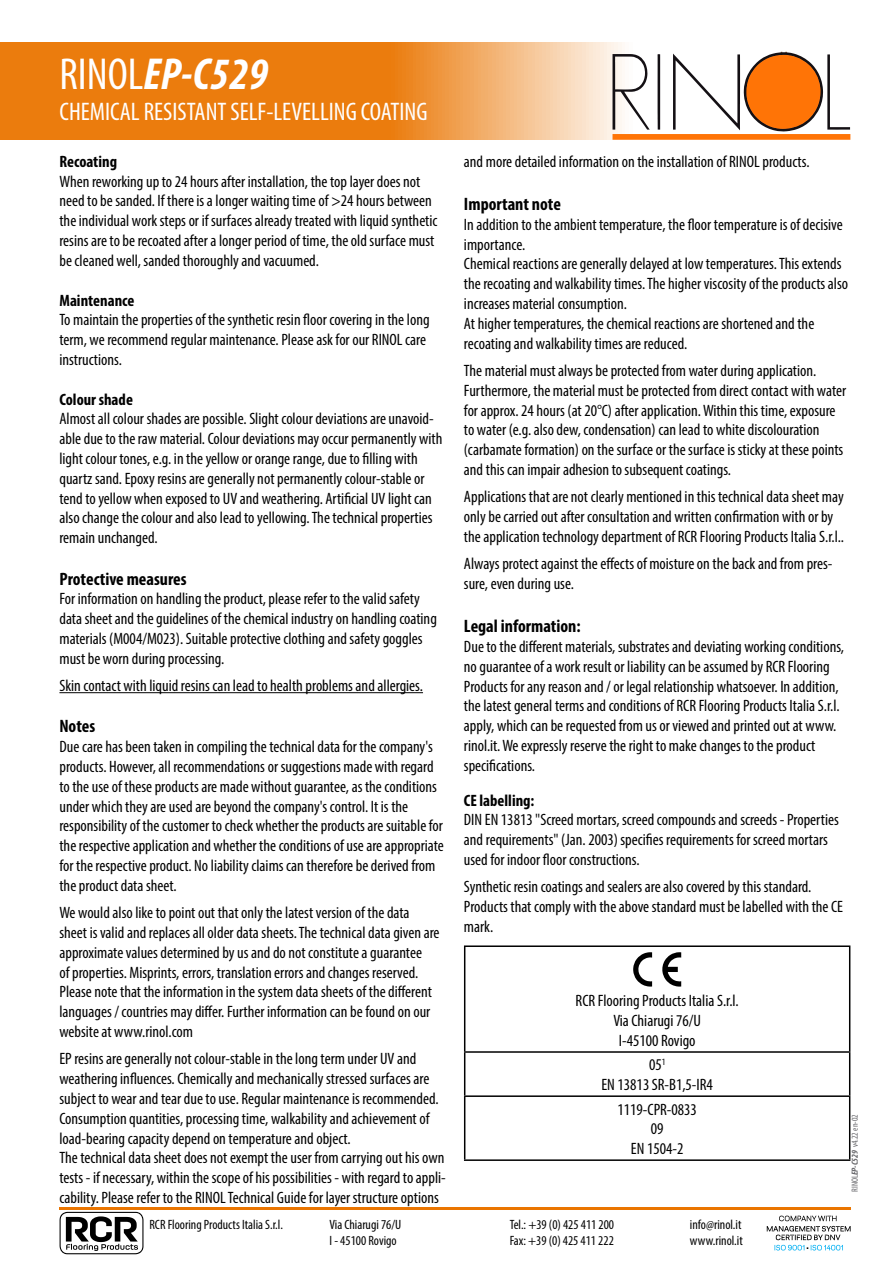
<style>
.page{position:relative;width:893px;height:1263px;background:#fff}
.page>*{position:absolute;margin:0;border:0;box-sizing:border-box;transform-origin:0 0}
.t1{font:italic 700 condensed 45px "Myriad Pro";color:#fff}
.t2{font:condensed 25.5px "Myriad Pro";color:#fff}
.t3{font:700 condensed 18px "Myriad Pro";color:#000}
.t4{font:condensed 16.5px/19.8px "Myriad Pro";color:#000}
.t5{font:700 condensed 16.5px "Myriad Pro";color:#000}
.t6{font:condensed 13.5px/16.2px "Myriad Pro";color:#000}
.t7{font:condensed 9px "Myriad Pro";color:#67676b}
.s1{font-weight:400;font-style:normal}
.s2{font-weight:700;font-style:italic}
</style>
<div class="page">
<hr style="left:59px;top:692px;width:364px;height:1px;background:#000">
<hr style="left:464px;top:945px;width:386px;height:2px;background:#000">
<hr style="left:464px;top:947px;width:1px;height:104px;background:#000">
<hr style="left:849px;top:947px;width:1px;height:104px;background:#000">
<hr style="left:464px;top:1051px;width:386px;height:2px;background:#000">
<hr style="left:464px;top:1053px;width:1px;height:42px;background:#000">
<hr style="left:849px;top:1053px;width:1px;height:42px;background:#000">
<hr style="left:464px;top:1095px;width:386px;height:2px;background:#000">
<hr style="left:464px;top:1097px;width:1px;height:62px;background:#000">
<hr style="left:849px;top:1097px;width:1px;height:62px;background:#000">
<hr style="left:464px;top:1159px;width:386px;height:2px;background:#000">
<svg style="left:633px;top:952px;width:19px;height:34px"></svg>
<svg style="left:662px;top:952px;width:19px;height:34px"></svg>
<hr style="left:59px;top:1207px;width:791px;height:2px;background:#ea7500">
<svg style="left:0;top:42px;width:851px;height:98px;background:#ef9943"></svg>
<svg style="left:612px;top:54px;width:38px;height:76px"></svg>
<svg style="left:657px;top:54px;width:3px;height:76px"></svg>
<svg style="left:673px;top:52px;width:177px;height:80px"></svg>
<div style="left:612px;top:134px;width:238px;height:6px;background:#ff7406"></div>
<svg style="left:60px;top:1212px;width:83px;height:42px"></svg>
<svg style="left:767px;top:1215px;width:84px;height:36px"></svg>
<h1 class="t1" style="left:60px;top:46px;width:210px"><span class="s1">RINOL</span>EP-C529</h1>
<h2 class="t2" style="left:60px;top:96px;width:369px">CHEMICAL RESISTANT SELF-LEVELLING COATING</h2>
<p class="t5" style="left:59px;top:151px;width:59px">Recoating</p>
<p class="t4" style="left:59px;top:171px;width:380px">When reworking up to 24 hours after installation, the top layer does not need to be sanded. If there is a longer waiting time of &gt;24 hours between the individual work steps or if surfaces already treated with liquid synthetic resins are to be recoated after a longer period of time, the old surface must be cleaned well, sanded thoroughly and vacuumed.</p>
<p class="t5" style="left:59px;top:290px;width:77px">Maintenance</p>
<p class="t4" style="left:59px;top:310px;width:372px">To maintain the properties of the synthetic resin floor covering in the long term, we recommend regular maintenance. Please ask for our RINOL care instructions.</p>
<p class="t5" style="left:59px;top:389px;width:75px">Colour shade</p>
<p class="t4" style="left:59px;top:409px;width:384px">Almost all colour shades are possible. Slight colour deviations are unavoid&shy;able due to the raw material. Colour deviations may occur permanently with light colour tones, e.g. in the yellow or orange range, due to filling with quartz sand. Epoxy resins are generally not permanently colour-stable or tend to yellow when exposed to UV and weathering. Artificial UV light can also change the colour and also lead to yellowing. The technical properties remain unchanged.</p>
<p class="t3" style="left:59px;top:567px;width:129px">Protective measures</p>
<p class="t4" style="left:59px;top:589px;width:379px">For information on handling the product, please refer to the valid safety data sheet and the guidelines of the chemical industry on handling coating materials (M004/M023). Suitable protective clothing and safety goggles must be worn during processing.</p>
<p class="t4" style="left:59px;top:675px;width:365px">Skin contact with liquid resins can lead to health problems and allergies.</p>
<p class="t3" style="left:59px;top:715px;width:37px">Notes</p>
<p class="t4" style="left:59px;top:737px;width:386px">Due care has been taken in compiling the technical data for the company's products. However, all recommendations or suggestions made with regard to the use of these products are made without guarantee, as the conditions under which they are used are beyond the company's control. It is the responsibility of the customer to check whether the products are suitable for the respective application and whether the conditions of use are appropriate for the respective product. No liability claims can therefore be derived from the product data sheet.</p>
<p class="t4" style="left:59px;top:903px;width:382px">We would also like to point out that only the latest version of the data sheet is valid and replaces all older data sheets. The technical data given are approximate values determined by us and do not constitute a guarantee<br>of properties. Misprints, errors, translation errors and changes reserved.<br>Please note that the information in the system data sheets of the different languages / countries may differ. Further information can be found on our website at www.rinol.com</p>
<p class="t4" style="left:59px;top:1049px;width:388px">EP resins are generally not colour-stable in the long term under UV and weathering influences. Chemically and mechanically stressed surfaces are subject to wear and tear due to use. Regular maintenance is recommended.<br>Consumption quantities, processing time, walkability and achievement of load-bearing capacity depend on temperature and object.<br>The technical data sheet does not exempt the user from carrying out his own tests - if necessary, within the scope of his possibilities - with regard to appli&shy;cability. Please refer to the RINOL Technical Guide for layer structure options</p>
<p class="t4" style="left:464px;top:151px;width:347px">and more detailed information on the installation of RINOL products.</p>
<p class="t3" style="left:464px;top:193px;width:99px">Important note</p>
<p class="t4" style="left:464px;top:214px;width:386px">In addition to the ambient temperature, the floor temperature is of decisive importance.<br>Chemical reactions are generally delayed at low temperatures. This extends the recoating and walkability times. The higher viscosity of the products also increases material consumption.<br>At higher temperatures, the chemical reactions are shortened and the recoating and walkability times are reduced.</p>
<p class="t4" style="left:464px;top:360px;width:384px">The material must always be protected from water during application.<br>Furthermore, the material must be protected from direct contact with water for approx. 24 hours (at 20°C) after application. Within this time, exposure to water (e.g. also dew, condensation) can lead to white discolouration (carbamate formation) on the surface or the surface is sticky at these points and this can impair adhesion to subsequent coatings.</p>
<p class="t4" style="left:464px;top:487px;width:382px">Applications that are not clearly mentioned in this technical data sheet may only be carried out after consultation and written confirmation with or by the application technology department of RCR Flooring Products Italia S.r.l..</p>
<p class="t4" style="left:464px;top:554px;width:370px">Always protect against the effects of moisture on the back and from pres&shy;sure, even during use.</p>
<p class="t3" style="left:464px;top:615px;width:118px">Legal information:</p>
<p class="t4" style="left:464px;top:636px;width:382px">Due to the different materials, substrates and deviating working conditions, no guarantee of a work result or liability can be assumed by RCR Flooring Products for any reason and / or legal relationship whatsoever. In addition, the latest general terms and conditions of RCR Flooring Products Italia S.r.l. apply, which can be requested from us or viewed and printed out at www. rinol.it. We expressly reserve the right to make changes to the product specifications.</p>
<p class="t5" style="left:464px;top:790px;width:72px">CE labelling:</p>
<p class="t4" style="left:464px;top:810px;width:376px">DIN EN 13813 "Screed mortars, screed compounds and screeds - Properties and requirements" (Jan. 2003) specifies requirements for screed mortars used for indoor floor constructions.</p>
<p class="t4" style="left:464px;top:877px;width:381px">Synthetic resin coatings and sealers are also covered by this standard.<br>Products that comply with the above standard must be labelled with the CE mark.</p>
<p class="t4" style="left:576px;top:991px;width:165px;text-align:center">RCR Flooring Products Italia S.r.l.<br>Via Chiarugi 76/U<br>I-45100 Rovigo</p>
<p class="t4" style="left:601px;top:1055px;width:113px;text-align:center">05<sup>1<br></sup>EN 13813 SR-B1,5-IR4</p>
<p class="t4" style="left:617px;top:1099px;width:81px;text-align:center">1119-CPR-0833<br>09<br>EN 1504-2</p>
<p class="t7" style="left:849px;top:1192px;width:79px;rotate:-90deg">RINOL<span class="s2">EP-C529</span> v4.22 en-02</p>
<p class="t6" style="left:149px;top:1216px;width:135px">RCR Flooring Products Italia S.r.l.</p>
<p class="t6" style="left:330px;top:1216px;width:73px">Via Chiarugi 76/U<br>I - 45100 Rovigo</p>
<p class="t6" style="left:510px;top:1216px;width:106px">Tel.: +39 (0) 425 411 200<br>Fax: +39 (0) 425 411 222</p>
<p class="t6" style="left:690px;top:1216px;width:54px">info@rinol.it www.rinol.it</p>
</div>
